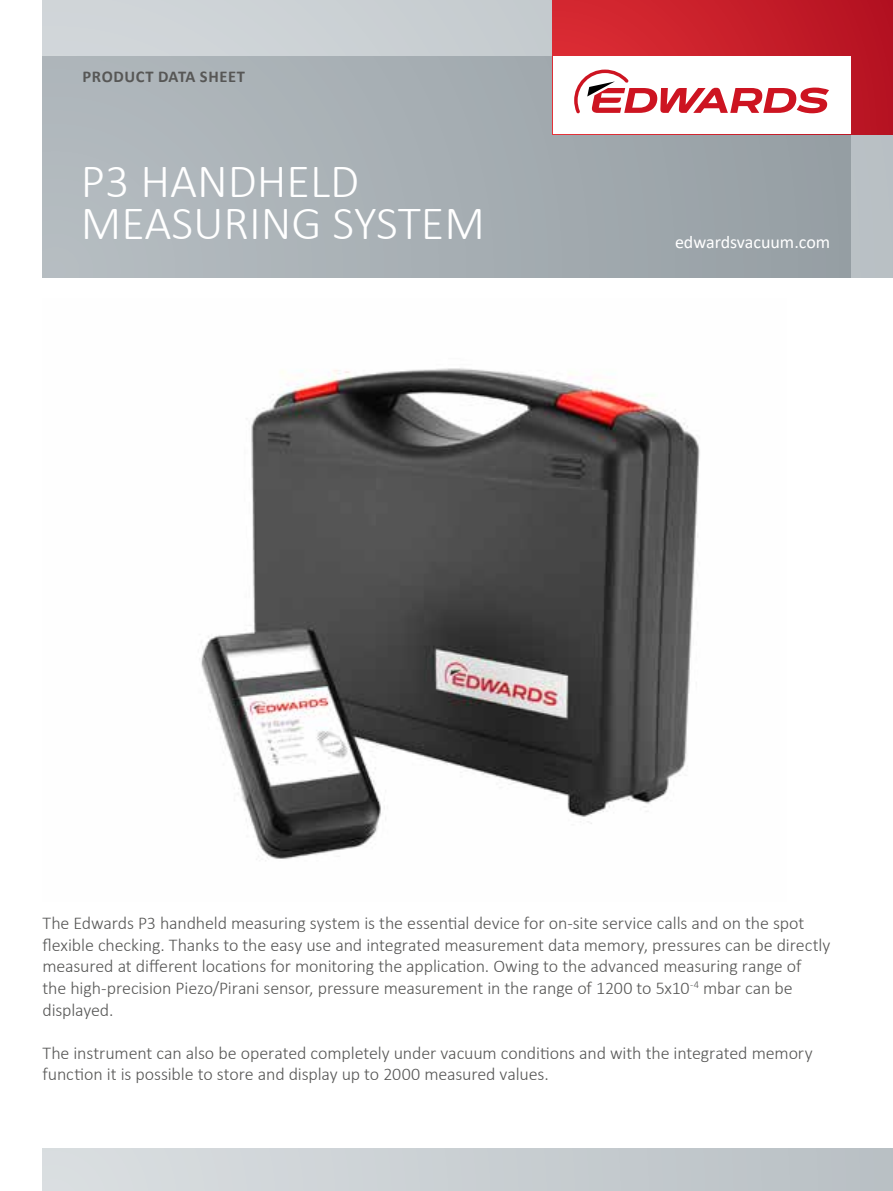
<style>
.page{position:relative;width:893px;height:1191px;background:#fff}
.page>*{position:absolute;margin:0;border:0;box-sizing:border-box;transform-origin:0 0}
.t1{font:300 48px/42px "Calibri";color:#fff}
.t2{font:300 18px/21.6px "Calibri";letter-spacing:-.01em;color:#575756}
.t3{font:18px "Calibri";color:#fff}
.t4{font:700 16.5px "Calibri";letter-spacing:.04em;color:#575756}
</style>
<div class="page">
<img style="left:201px;top:368px;width:499px;height:493px">
<svg style="left:43px;top:0;width:850px;height:278px"></svg>
<div style="left:43px;top:1148px;width:850px;height:43px;background:linear-gradient(to right,#dbdfe2,#b9c0c4)"></div>
<div style="left:43px;top:57px;width:807px;height:221px;background:linear-gradient(to right,#b4bcc0,#969fa4)"></div>
<div style="left:553px;top:0;width:340px;height:134px;background:linear-gradient(to right,#dd363d,#b71726)"></div>
<div style="left:553px;top:57px;width:297px;height:77px;background:#fff"></div>
<svg style="left:574px;top:70px;width:255px;height:43px"></svg>
<p class="t4" style="left:83px;top:65px;width:164px">PRODUCT DATA SHEET</p>
<h1 class="t1" style="left:81px;top:160px;width:406px">P3 HANDHELD<br>MEASURING SYSTEM</h1>
<p class="t3" style="left:675px;top:230px;width:157px">edwardsvacuum.com</p>
<p class="t2" style="left:43px;top:912px;width:789px">The Edwards P3 handheld measuring system is the essential device for on-site service calls and on the spot flexible checking. Thanks to the easy use and integrated measurement data memory, pressures can be directly measured at different locations for monitoring the application. Owing to the advanced measuring range of<br>the high-precision Piezo/Pirani sensor, pressure measurement in the range of 1200 to 5x10<sup>-4</sup> mbar can be displayed.</p>
<p class="t2" style="left:43px;top:1041px;width:772px">The instrument can also be operated completely under vacuum conditions and with the integrated memory function it is possible to store and display up to 2000 measured values.</p>
</div>
